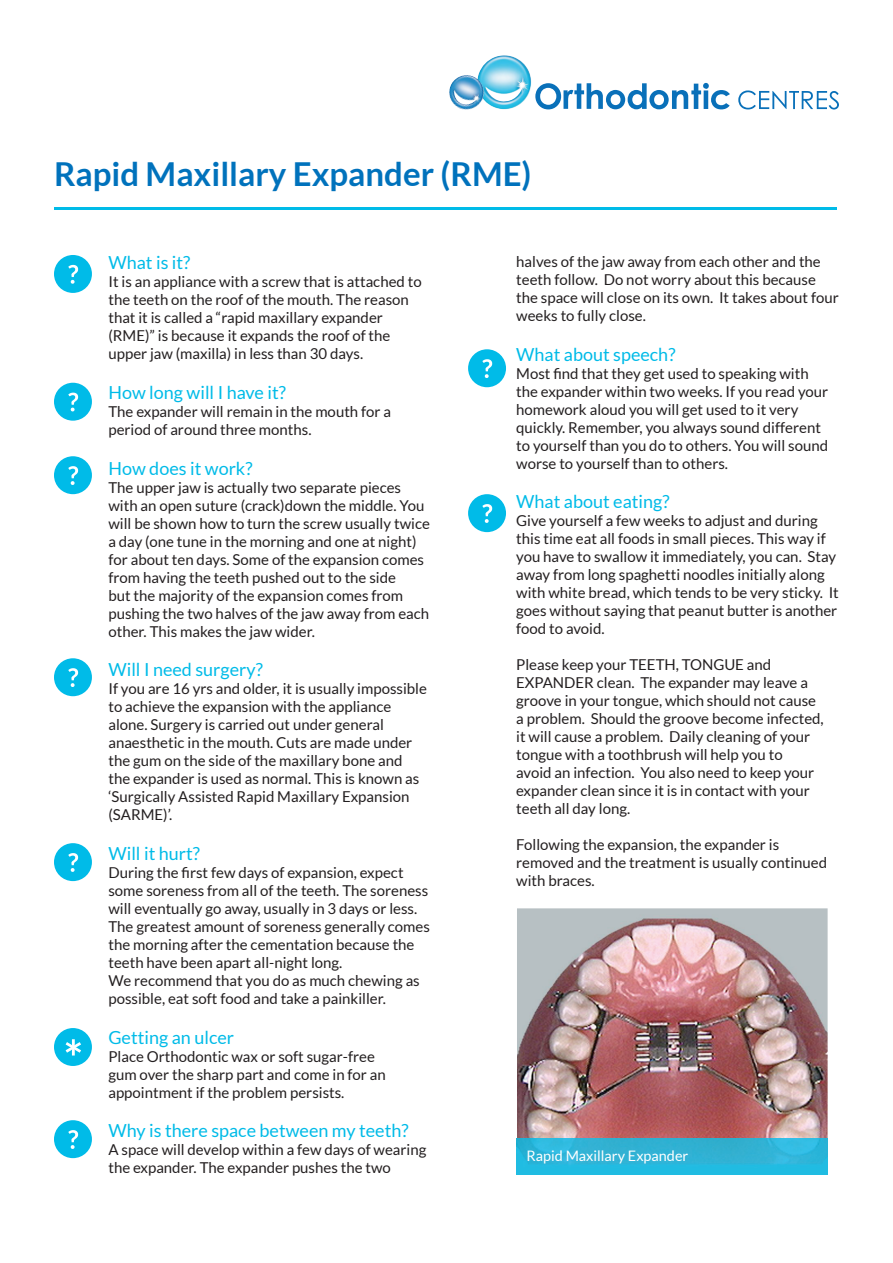
<style>
.page{position:relative;width:893px;height:1263px;background:#fff}
.page>*{position:absolute;margin:0;border:0;box-sizing:border-box;transform-origin:0 0}
.t1{font:700 33px "Lato";color:#0072bc}
.t2{font:18px "Lato";color:#00bbe8}
.t3{font:15px/18px "Lato";color:#231f20}
.t4{font:14.4px "Lato";color:#fff}
</style>
<div class="page">
<hr style="left:54px;top:208px;width:782px;height:2px;background:#00bbe8">
<svg style="left:535px;top:83px;width:195px;height:26px"></svg>
<img style="left:478px;top:55px;width:53px;height:54px">
<img style="left:449px;top:75px;width:35px;height:35px">
<svg style="left:738px;top:90px;width:101px;height:20px"></svg>
<div style="left:54px;top:1028px;width:38px;height:38px;background:#00bbe8;border-radius:50%"></div>
<svg style="left:66px;top:1039px;width:15px;height:16px"></svg>
<img style="left:517px;top:908px;width:311px;height:230px">
<img style="left:517px;top:1138px;width:311px;height:37px">
<div style="left:54px;top:255px;width:38px;height:38px;background:#00bbe8;border-radius:50%"></div>
<svg style="left:68px;top:265px;width:10px;height:19px"></svg>
<div style="left:54px;top:383px;width:38px;height:38px;background:#00bbe8;border-radius:50%"></div>
<svg style="left:68px;top:393px;width:10px;height:18px"></svg>
<div style="left:54px;top:456px;width:38px;height:38px;background:#00bbe8;border-radius:50%"></div>
<svg style="left:68px;top:466px;width:10px;height:19px"></svg>
<div style="left:54px;top:658px;width:38px;height:38px;background:#00bbe8;border-radius:50%"></div>
<svg style="left:68px;top:668px;width:10px;height:19px"></svg>
<div style="left:54px;top:1120px;width:38px;height:38px;background:#00bbe8;border-radius:50%"></div>
<svg style="left:68px;top:1130px;width:10px;height:19px"></svg>
<div style="left:54px;top:843px;width:38px;height:38px;background:#00bbe8;border-radius:50%"></div>
<svg style="left:68px;top:853px;width:10px;height:19px"></svg>
<div style="left:468px;top:349px;width:38px;height:38px;background:#00bbe8;border-radius:50%"></div>
<svg style="left:482px;top:359px;width:10px;height:19px"></svg>
<div style="left:468px;top:494px;width:38px;height:38px;background:#00bbe8;border-radius:50%"></div>
<svg style="left:482px;top:504px;width:10px;height:19px"></svg>
<h1 class="t1" style="left:54px;top:155px;width:479px">Rapid Maxillary Expander (RME)</h1>
<p class="t2" style="left:108px;top:253px;width:84px">What is it?</p>
<p class="t3" style="left:108px;top:273px;width:315px">It is an appliance with a screw that is attached to the teeth on the roof of the mouth. The reason that it is called a “rapid maxillary expander (RME)” is because it expands the roof of the upper jaw (maxilla) in less than 30 days.</p>
<p class="t2" style="left:108px;top:383px;width:179px">How long will I have it?</p>
<p class="t3" style="left:108px;top:403px;width:284px">The expander will remain in the mouth for a period of around three months.</p>
<p class="t2" style="left:108px;top:458px;width:146px">How does it work?</p>
<p class="t3" style="left:108px;top:478px;width:323px">The upper jaw is actually two separate pieces with an open suture (crack)down the middle. You will be shown how to turn the screw usually twice a day (one tune in the morning and one at night) for about ten days. Some of the expansion comes from having the teeth pushed out to the side<br>but the majority of the expansion comes from pushing the two halves of the jaw away from each other. This makes the jaw wider.</p>
<p class="t2" style="left:108px;top:660px;width:156px">Will I need surgery?</p>
<p class="t3" style="left:108px;top:680px;width:320px">If you are 16 yrs and older, it is usually impossible to achieve the expansion with the appliance alone. Surgery is carried out under general anaesthetic in the mouth. Cuts are made under the gum on the side of the maxillary bone and the expander is used as normal. This is known as ‘Surgically Assisted Rapid Maxillary Expansion (SARME)’.</p>
<p class="t2" style="left:108px;top:843px;width:93px">Will it hurt?</p>
<p class="t3" style="left:108px;top:863px;width:323px">During the first few days of expansion, expect some soreness from all of the teeth. The soreness will eventually go away, usually in 3 days or less.<br>The greatest amount of soreness generally comes the morning after the cementation because the teeth have been apart all-night long.<br>We recommend that you do as much chewing as possible, eat soft food and take a painkiller.</p>
<p class="t2" style="left:108px;top:1027px;width:127px">Getting an ulcer</p>
<p class="t3" style="left:108px;top:1047px;width:279px">Place Orthodontic wax or soft sugar-free gum over the sharp part and come in for an appointment if the problem persists.</p>
<p class="t2" style="left:108px;top:1121px;width:302px">Why is there space between my teeth?</p>
<p class="t3" style="left:108px;top:1141px;width:320px">A space will develop within a few days of wearing the expander. The expander pushes the two</p>
<p class="t3" style="left:516px;top:253px;width:324px">halves of the jaw away from each other and the teeth follow. Do not worry about this because the space will close on its own. It takes about four weeks to fully close.</p>
<p class="t2" style="left:516px;top:344px;width:161px">What about speech?</p>
<p class="t3" style="left:516px;top:364px;width:313px">Most find that they get used to speaking with the expander within two weeks. If you read your homework aloud you will get used to it very quickly. Remember, you always sound different to yourself than you do to others. You will sound worse to yourself than to others.</p>
<p class="t2" style="left:516px;top:492px;width:155px">What about eating?</p>
<p class="t3" style="left:516px;top:512px;width:324px">Give yourself a few weeks to adjust and during this time eat all foods in small pieces. This way if you have to swallow it immediately, you can. Stay away from long spaghetti noodles initially along with white bread, which tends to be very sticky. It goes without saying that peanut butter is another food to avoid.</p>
<p class="t3" style="left:516px;top:656px;width:309px">Please keep your TEETH, TONGUE and EXPANDER clean. The expander may leave a groove in your tongue, which should not cause a problem. Should the groove become infected, it will cause a problem. Daily cleaning of your tongue with a toothbrush will help you to<br>avoid an infection. You also need to keep your expander clean since it is in contact with your teeth all day long.</p>
<p class="t3" style="left:516px;top:836px;width:312px">Following the expansion, the expander is removed and the treatment is usually continued with braces.</p>
<p class="t4" style="left:526px;top:1147px;width:163px">Rapid Maxillary Expander</p>
</div>
